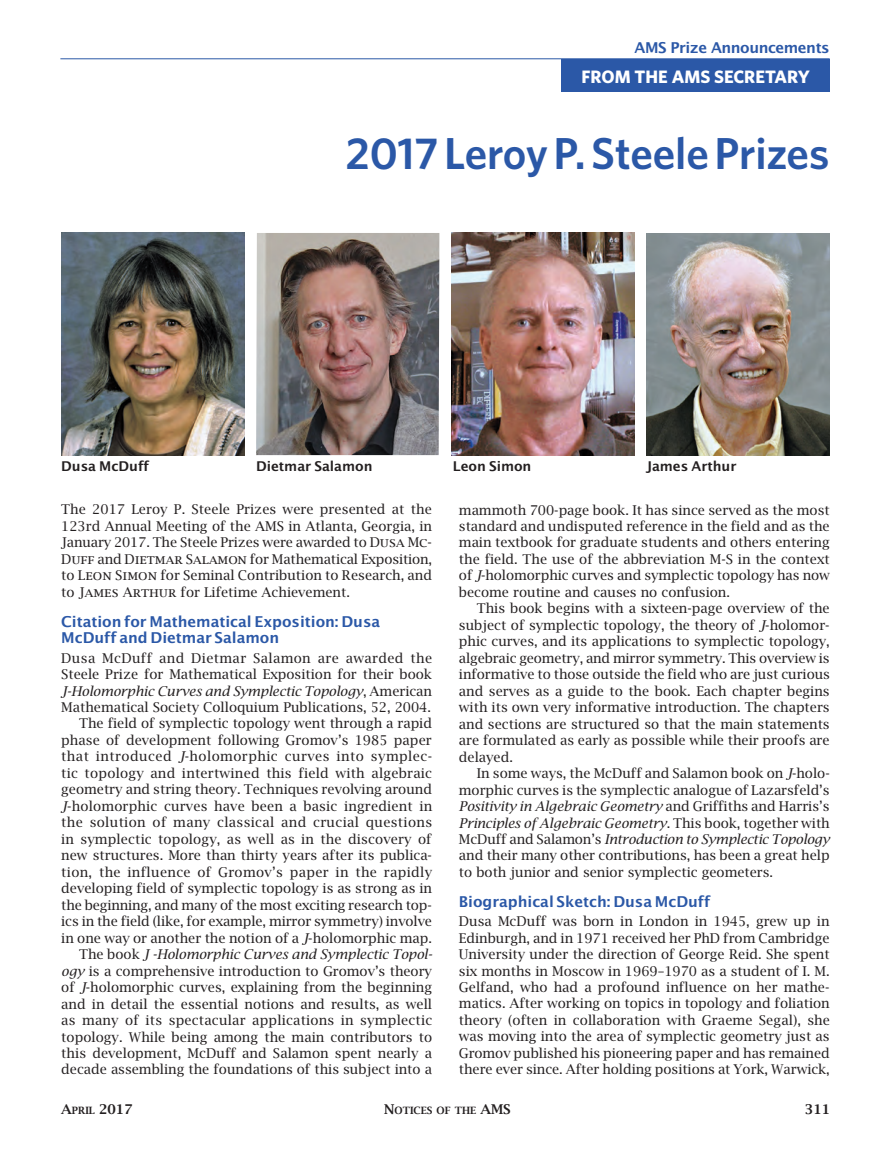
<style>
.page{position:relative;width:891px;height:1161px;background:#fff}
.page>*{position:absolute;margin:0;border:0;box-sizing:border-box;transform-origin:0 0}
.t1{font:600 44.85px "Whitney";color:#2b58a7}
.t2{font:700 18px "Whitney";color:#fff}
.t3{font:600 15px/16.5px "Lucida Sans";letter-spacing:-.005em;color:#2b58a7}
.t4{font:600 15px "Lucida Sans";letter-spacing:-.03em;color:#2b58a7}
.t5{font:13.5px/16.5px "Lucida Bright";color:#231f20;text-align:justify}
.t6{font:600 13.5px "Lucida Sans";letter-spacing:-.005em;color:#231f20}
.t7{font:600 13.5px "Lucida Bright";color:#231f20}
.t8{font:600 10.05px "Lucida Bright Smallcaps";color:#231f20}
.s1{font-family:"Lucida Bright Smallcaps"}
.s2{font-style:italic}
.s3{font-size:13.5px}
.s4{font-family:"Lucida Bright";font-size:13.5px}
</style>
<div class="page">
<hr style="left:60px;top:58px;width:770px;height:1px;background:#2b58a7">
<div style="left:562px;top:59px;width:268px;height:33px;background:#2b58a7"></div>
<img style="left:61px;top:233px;width:184px;height:222px">
<img style="left:451px;top:233px;width:183px;height:222px">
<img style="left:646px;top:234px;width:184px;height:222px">
<img style="left:256px;top:233px;width:183px;height:222px">
<p class="t4" style="left:634px;top:39px;width:197px">AMS Prize Announcements</p>
<h2 class="t2" style="left:582px;top:64px;width:230px">FROM THE AMS SECRETARY</h2>
<h1 class="t1" style="left:346px;top:123px;width:485px">2017 Leroy P. Steele Prizes</h1>
<p class="t6" style="left:61px;top:458px;width:89px">Dusa McDuff</p>
<p class="t6" style="left:256px;top:458px;width:118px">Dietmar Salamon</p>
<p class="t6" style="left:453px;top:458px;width:80px">Leon Simon</p>
<p class="t6" style="left:646px;top:458px;width:92px">James Arthur</p>
<p class="t5" style="left:61px;top:501px;width:372px">The 2017 Leroy P. Steele Prizes were presented at the 123rd Annual Meeting of the AMS in Atlanta, Georgia, in January 2017. The Steele Prizes were awarded to <span class="s1">Dusa Mc-Duff</span> and <span class="s1">Dietmar Salamon</span> for Mathematical Exposition, to <span class="s1">Leon Simon</span> for Seminal Contribution to Research, and to <span class="s1">James Arthur</span> for Lifetime Achievement.</p>
<p class="t3" style="left:61px;top:613px;width:320px">Citation for Mathematical Exposition: Dusa<br>McDuff and Dietmar Salamon</p>
<p class="t5" style="left:61px;top:649px;width:373px;text-align:right">Dusa McDuff and Dietmar Salamon are awarded the Steele Prize for Mathematical Exposition for their book <span class="s2">J-Holomorphic Curves and Symplectic Topology</span>, American Mathematical Society Colloquium Publications, 52, 2004.<br>The field of symplectic topology went through a rapid phase of development following Gromov’s 1985 paper that introduced <span class="s2">J</span>-holomorphic curves into symplec&shy;tic topology and intertwined this field with algebraic geometry and string theory. Techniques revolving around <span class="s2">J</span>-holomorphic curves have been a basic ingredient in the solution of many classical and crucial questions in symplectic topology, as well as in the discovery of new structures. More than thirty years after its publica&shy;tion, the influence of Gromov’s paper in the rapidly developing field of symplectic topology is as strong as in the beginning, and many of the most exciting research top&shy;ics in the field (like, for example, mirror symmetry) involve in one way or another the notion of a <span class="s2">J</span>-holomorphic map.<br>The book <span class="s2">J -Holomorphic Curves and Symplectic Topol&shy;ogy</span> is a comprehensive introduction to Gromov’s theory of <span class="s2">J</span>-holomorphic curves, explaining from the beginning and in detail the essential notions and results, as well as many of its spectacular applications in symplectic topology. While being among the main contributors to this development, McDuff and Salamon spent nearly a decade assembling the foundations of this subject into a</p>
<p class="t5" style="left:459px;top:501px;width:372px">mammoth 700-page book. It has since served as the most standard and undisputed reference in the field and as the main textbook for graduate students and others entering the field. The use of the abbreviation M-S in the context of <span class="s2">J</span>-holomorphic curves and symplectic topology has now become routine and causes no confusion.</p>
<p class="t5" style="left:459px;top:600px;width:373px;text-indent:18px">This book begins with a sixteen-page overview of the subject of symplectic topology, the theory of <span class="s2">J</span>-holomor&shy;phic curves, and its applications to symplectic topology, algebraic geometry, and mirror symmetry. This overview is informative to those outside the field who are just curious and serves as a guide to the book. Each chapter begins with its own very informative introduction. The chapters and sections are structured so that the main statements are formulated as early as possible while their proofs are delayed.</p>
<p class="t5" style="left:459px;top:765px;width:372px;text-indent:18px">In some ways, the McDuff and Salamon book on <span class="s2">J</span>-holo&shy;morphic curves is the symplectic analogue of Lazarsfeld’s <span class="s2">Positivity in Algebraic Geometry</span> and Griffiths and Harris’s <span class="s2">Principles of Algebraic Geometry</span>. This book, together with McDuff and Salamon’s <span class="s2">Introduction to Symplectic Topology </span>and their many other contributions, has been a great help to both junior and senior symplectic geometers.</p>
<p class="t3" style="left:459px;top:893px;width:253px">Biographical Sketch: Dusa McDuff</p>
<p class="t5" style="left:459px;top:913px;width:373px">Dusa McDuff was born in London in 1945, grew up in Edinburgh, and in 1971 received her PhD from Cambridge University under the direction of George Reid. She spent six months in Moscow in 1969–1970 as a student of I. M.<br>Gelfand, who had a profound influence on her mathe&shy;matics. After working on topics in topology and foliation theory (often in collaboration with Graeme Segal), she was moving into the area of symplectic geometry just as Gromov published his pioneering paper and has remained there ever since. After holding positions at York, Warwick,</p>
<p class="t8" style="left:61px;top:1105px;width:73px"><span class="s3">A</span>PRIL <span class="s4">2017</span></p>
<p class="t8" style="left:384px;top:1105px;width:127px"><span class="s3">N</span>OTICES OF THE <span class="s3">AMS</span></p>
<p class="t7" style="left:805px;top:1101px;width:27px">311</p>
</div>
